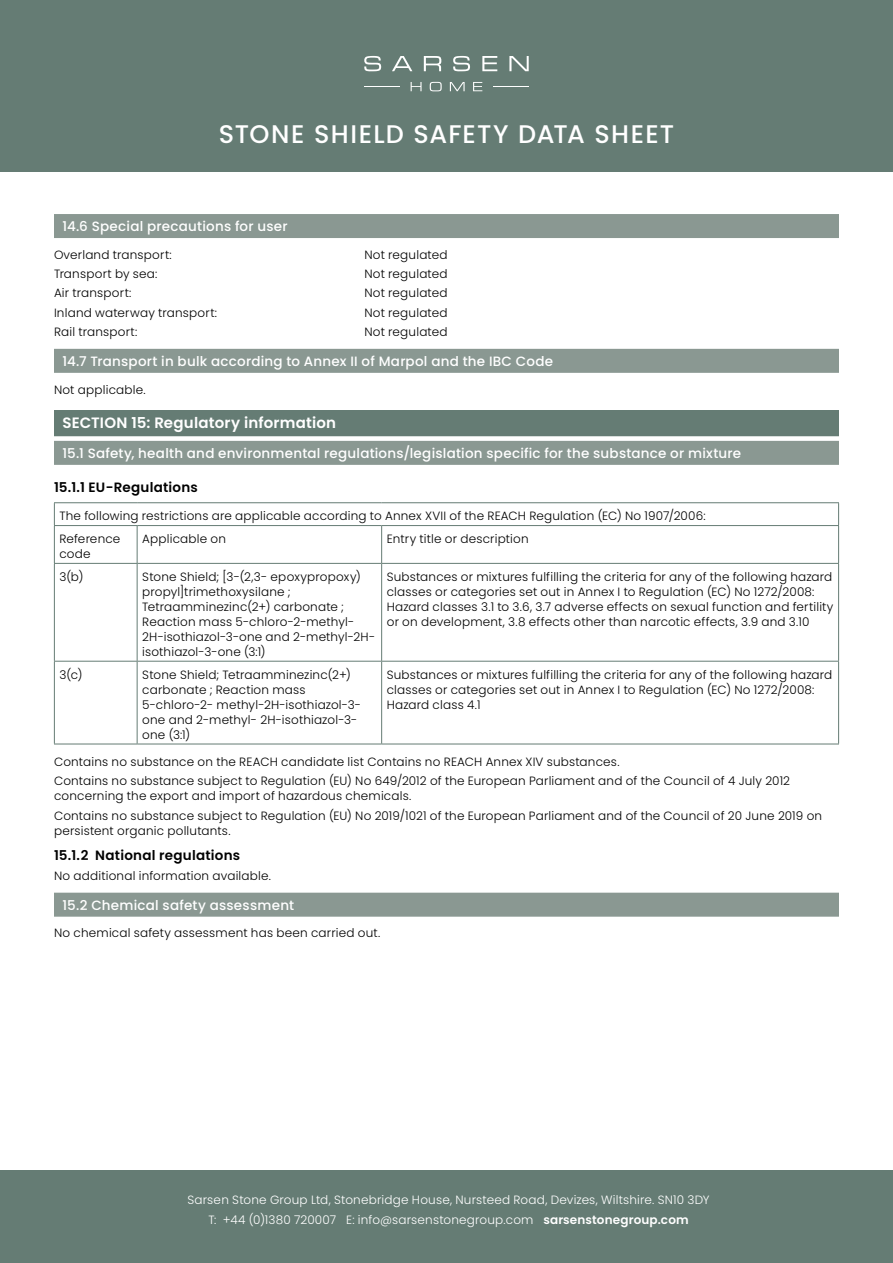
<style>
.page{position:relative;width:893px;height:1263px;background:#fff}
.page>*{position:absolute;margin:0;border:0;box-sizing:border-box;transform-origin:0 0}
.t1{font:500 25.5px "Poppins";letter-spacing:.045em;color:#fff}
.t2{font:600 15px "Poppins";letter-spacing:.015em;color:#fff}
.t3{font:500 13.5px "Poppins";letter-spacing:.015em;color:#fff}
.t4{font:600 13.5px "Poppins";letter-spacing:.02em;color:#000}
.t5{font:300 12px/15px "Poppins";letter-spacing:.015em;color:#000}
.t6{font:300 12px/19.2px "Poppins";letter-spacing:.015em;color:#fff;text-align:center}
.s1{font-weight:600}
</style>
<div class="page">
<div style="left:0;top:1170px;width:893px;height:93px;background:#657c74"></div>
<div style="left:0;top:0;width:893px;height:172px;background:#657c74"></div>
<svg style="left:364px;top:56px;width:17px;height:15px"></svg>
<svg style="left:392px;top:56px;width:20px;height:15px"></svg>
<svg style="left:424px;top:56px;width:17px;height:15px"></svg>
<svg style="left:453px;top:56px;width:17px;height:15px"></svg>
<svg style="left:482px;top:56px;width:15px;height:15px"></svg>
<svg style="left:509px;top:56px;width:20px;height:15px"></svg>
<hr style="left:364px;top:86px;width:36px;height:1px;background:#fff">
<hr style="left:493px;top:86px;width:36px;height:1px;background:#fff">
<svg style="left:411px;top:82px;width:11px;height:9px"></svg>
<svg style="left:430px;top:82px;width:12px;height:9px"></svg>
<svg style="left:450px;top:82px;width:15px;height:9px"></svg>
<svg style="left:473px;top:82px;width:9px;height:9px"></svg>
<div style="left:54px;top:214px;width:785px;height:24px;background:#8a9892"></div>
<div style="left:54px;top:349px;width:785px;height:24px;background:#8a9892"></div>
<div style="left:54px;top:410px;width:785px;height:26px;background:#657c74"></div>
<div style="left:54px;top:441px;width:785px;height:24px;background:#8a9892"></div>
<div style="left:54px;top:893px;width:785px;height:24px;background:#8a9892"></div>
<hr style="left:54px;top:502px;width:83px;height:1px;background:#657c74">
<svg style="left:54px;top:503px;width:1px;height:22px"></svg>
<hr style="left:137px;top:502px;width:245px;height:1px;background:#657c74">
<hr style="left:382px;top:502px;width:457px;height:1px;background:#657c74">
<svg style="left:838px;top:503px;width:1px;height:22px"></svg>
<hr style="left:54px;top:525px;width:83px;height:1px;background:#657c74">
<hr style="left:54px;top:526px;width:1px;height:37px;background:#657c74">
<hr style="left:137px;top:525px;width:245px;height:1px;background:#657c74">
<hr style="left:137px;top:526px;width:1px;height:37px;background:#657c74">
<hr style="left:382px;top:525px;width:457px;height:1px;background:#657c74">
<hr style="left:381px;top:526px;width:1px;height:37px;background:#657c74">
<hr style="left:838px;top:526px;width:1px;height:37px;background:#657c74">
<hr style="left:54px;top:563px;width:83px;height:1px;background:#657c74">
<hr style="left:54px;top:564px;width:1px;height:97px;background:#657c74">
<hr style="left:137px;top:563px;width:245px;height:1px;background:#657c74">
<hr style="left:137px;top:564px;width:1px;height:97px;background:#657c74">
<hr style="left:382px;top:563px;width:457px;height:1px;background:#657c74">
<hr style="left:381px;top:564px;width:1px;height:97px;background:#657c74">
<hr style="left:838px;top:564px;width:1px;height:97px;background:#657c74">
<hr style="left:54px;top:661px;width:83px;height:1px;background:#657c74">
<hr style="left:54px;top:661px;width:1px;height:83px;background:#657c74">
<hr style="left:137px;top:661px;width:245px;height:1px;background:#657c74">
<hr style="left:137px;top:661px;width:1px;height:83px;background:#657c74">
<hr style="left:382px;top:661px;width:457px;height:1px;background:#657c74">
<hr style="left:381px;top:661px;width:1px;height:83px;background:#657c74">
<hr style="left:838px;top:661px;width:1px;height:83px;background:#657c74">
<hr style="left:54px;top:744px;width:83px;height:1px;background:#657c74">
<hr style="left:137px;top:744px;width:245px;height:1px;background:#657c74">
<hr style="left:382px;top:744px;width:457px;height:1px;background:#657c74">
<h1 class="t1" style="left:219px;top:119px;width:457px">STONE SHIELD SAFETY DATA SHEET</h1>
<p class="t3" style="left:63px;top:218px;width:227px">14.6 Special precautions for user</p>
<p class="t5" style="left:54px;top:247px;width:119px">Overland transport:</p>
<p class="t5" style="left:364px;top:247px;width:85px">Not regulated</p>
<p class="t5" style="left:54px;top:266px;width:105px">Transport by sea:</p>
<p class="t5" style="left:364px;top:266px;width:85px">Not regulated</p>
<p class="t5" style="left:54px;top:286px;width:79px">Air transport:</p>
<p class="t5" style="left:364px;top:286px;width:85px">Not regulated</p>
<p class="t5" style="left:54px;top:305px;width:165px">Inland waterway transport:</p>
<p class="t5" style="left:364px;top:305px;width:85px">Not regulated</p>
<p class="t5" style="left:54px;top:324px;width:85px">Rail transport:</p>
<p class="t5" style="left:364px;top:324px;width:85px">Not regulated</p>
<p class="t3" style="left:63px;top:353px;width:492px">14.7 Transport in bulk according to Annex II of Marpol and the IBC Code</p>
<p class="t5" style="left:54px;top:382px;width:93px">Not applicable.</p>
<p class="t2" style="left:63px;top:414px;width:275px">SECTION 15: Regulatory information</p>
<p class="t3" style="left:63px;top:445px;width:680px">15.1 Safety, health and environmental regulations/legislation specific for the substance or mixture</p>
<p class="t4" style="left:54px;top:480px;width:145px">15.1.1 EU-Regulations</p>
<p class="t5" style="left:59px;top:505px;width:648px;line-height:22.8px">The following restrictions are applicable according to Annex XVII of the REACH Regulation (EC) No 1907/2006:<br>Reference</p>
<p class="t5" style="left:59px;top:547px;width:33px">code</p>
<p class="t5" style="left:142px;top:532px;width:85px">Applicable on</p>
<p class="t5" style="left:387px;top:532px;width:143px">Entry title or description</p>
<p class="t5" style="left:59px;top:569px;width:25px">3(b)</p>
<p class="t5" style="left:142px;top:569px;width:235px">Stone Shield; [3-(2,3- epoxypropoxy) propyl]trimethoxysilane ; Tetraamminezinc(2+) carbonate ; Reaction mass 5-chloro-2-methyl-2H-isothiazol-3-one and 2-methyl-2H&shy;isothiazol-3-one (3:1)</p>
<p class="t5" style="left:387px;top:569px;width:448px">Substances or mixtures fulfilling the criteria for any of the following hazard classes or categories set out in Annex I to Regulation (EC) No 1272/2008:<br>Hazard classes 3.1 to 3.6, 3.7 adverse effects on sexual function and fertility or on development, 3.8 effects other than narcotic effects, 3.9 and 3.10</p>
<p class="t5" style="left:59px;top:667px;width:25px">3(c)</p>
<p class="t5" style="left:142px;top:667px;width:220px">Stone Shield; Tetraamminezinc(2+) carbonate ; Reaction mass<br>5-chloro-2- methyl-2H-isothiazol-3- one and 2-methyl- 2H-isothiazol-3- one (3:1)</p>
<p class="t5" style="left:387px;top:667px;width:447px">Substances or mixtures fulfilling the criteria for any of the following hazard classes or categories set out in Annex I to Regulation (EC) No 1272/2008:<br>Hazard class 4.1</p>
<p class="t5" style="left:54px;top:752px;width:738px;line-height:19.2px">Contains no substance on the REACH candidate list Contains no REACH Annex XIV substances.<br>Contains no substance subject to Regulation (EU) No 649/2012 of the European Parliament and of the Council of 4 July 2012</p>
<p class="t5" style="left:54px;top:787px;width:770px;line-height:19.2px">concerning the export and import of hazardous chemicals.<br>Contains no substance subject to Regulation (EU) No 2019/1021 of the European Parliament and of the Council of 20 June 2019 on</p>
<p class="t5" style="left:54px;top:823px;width:178px">persistent organic pollutants.</p>
<p class="t4" style="left:54px;top:848px;width:188px">15.1.2 National regulations</p>
<p class="t5" style="left:54px;top:868px;width:219px">No additional information available.</p>
<p class="t3" style="left:63px;top:897px;width:233px">15.2 Chemical safety assessment</p>
<p class="t5" style="left:54px;top:926px;width:328px">No chemical safety assessment has been carried out.</p>
<p class="t6" style="left:187px;top:1191px;width:524px">Sarsen Stone Group Ltd, Stonebridge House, Nursteed Road, Devizes, Wiltshire. SN10 3DY<br>T: +44 (0)1380 720007 E: info@sarsenstonegroup.com <span class="s1">sarsenstonegroup.com</span></p>
</div>
